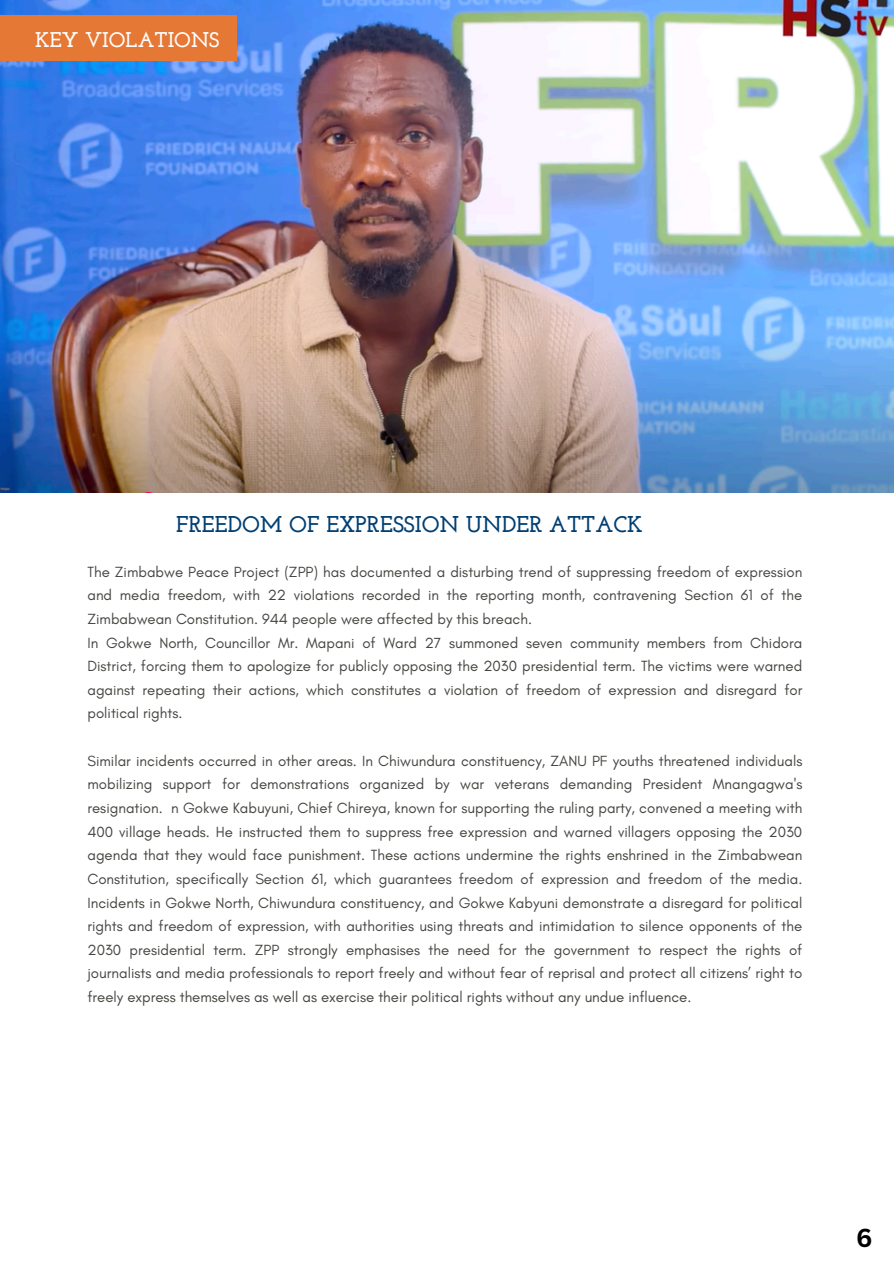
<style>
.page{position:relative;width:894px;height:1264px;background:#fff}
.page>*{position:absolute;margin:0;border:0;box-sizing:border-box;transform-origin:0 0}
.t1{font:700 25.2px "Canva Sans";color:#000}
.t2{font:700 22.8px "Josefin Slab";color:#003f72}
.t3{font:700 21.3px "Josefin Slab";color:#fff}
.t4{font:15px/23.7px "Glacial Indifference";color:#444440;text-align:justify}
</style>
<div class="page">
<img style="left:0;top:0;width:893px;height:492px">
<div style="left:0;top:15px;width:236px;height:46px;background:#e67835"></div>
<p class="t3" style="left:35px;top:31px;width:185px">KEY VIOLATIONS</p>
<p class="t2" style="left:176px;top:515px;width:468px">FREEDOM OF EXPRESSION UNDER ATTACK</p>
<p class="t4" style="left:87px;top:559px;width:716px">The Zimbabwe Peace Project (ZPP) has documented a disturbing trend of suppressing freedom of expression and media freedom, with 22 violations recorded in the reporting month, contravening Section 61 of the Zimbabwean Constitution. 944 people were affected by this breach.</p>
<h1 class="t4" style="left:87px;top:630px;width:716px">In Gokwe North, Councillor Mr. Mapani of Ward 27 summoned seven community members from Chidora District, forcing them to apologize for publicly opposing the 2030 presidential term. The victims were warned against repeating their actions, which constitutes a violation of freedom of expression and disregard for political rights.</h1>
<h1 class="t4" style="left:87px;top:748px;width:716px">Similar incidents occurred in other areas. In Chiwundura constituency, ZANU PF youths threatened individuals mobilizing support for demonstrations organized by war veterans demanding President Mnangagwa's resignation. n Gokwe Kabuyuni, Chief Chireya, known for supporting the ruling party, convened a meeting with 400 village heads. He instructed them to suppress free expression and warned villagers opposing the 2030 agenda that they would face punishment. These actions undermine the rights enshrined in the Zimbabwean Constitution, specifically Section 61, which guarantees freedom of expression and freedom of the media.<br>Incidents in Gokwe North, Chiwundura constituency, and Gokwe Kabyuni demonstrate a disregard for political rights and freedom of expression, with authorities using threats and intimidation to silence opponents of the 2030 presidential term. ZPP strongly emphasises the need for the government to respect the rights of journalists and media professionals to report freely and without fear of reprisal and protect all citizens’ right to freely express themselves as well as exercise their political rights without any undue influence.</h1>
<p class="t1" style="left:855px;top:1220px;width:18px">6</p>
</div>
